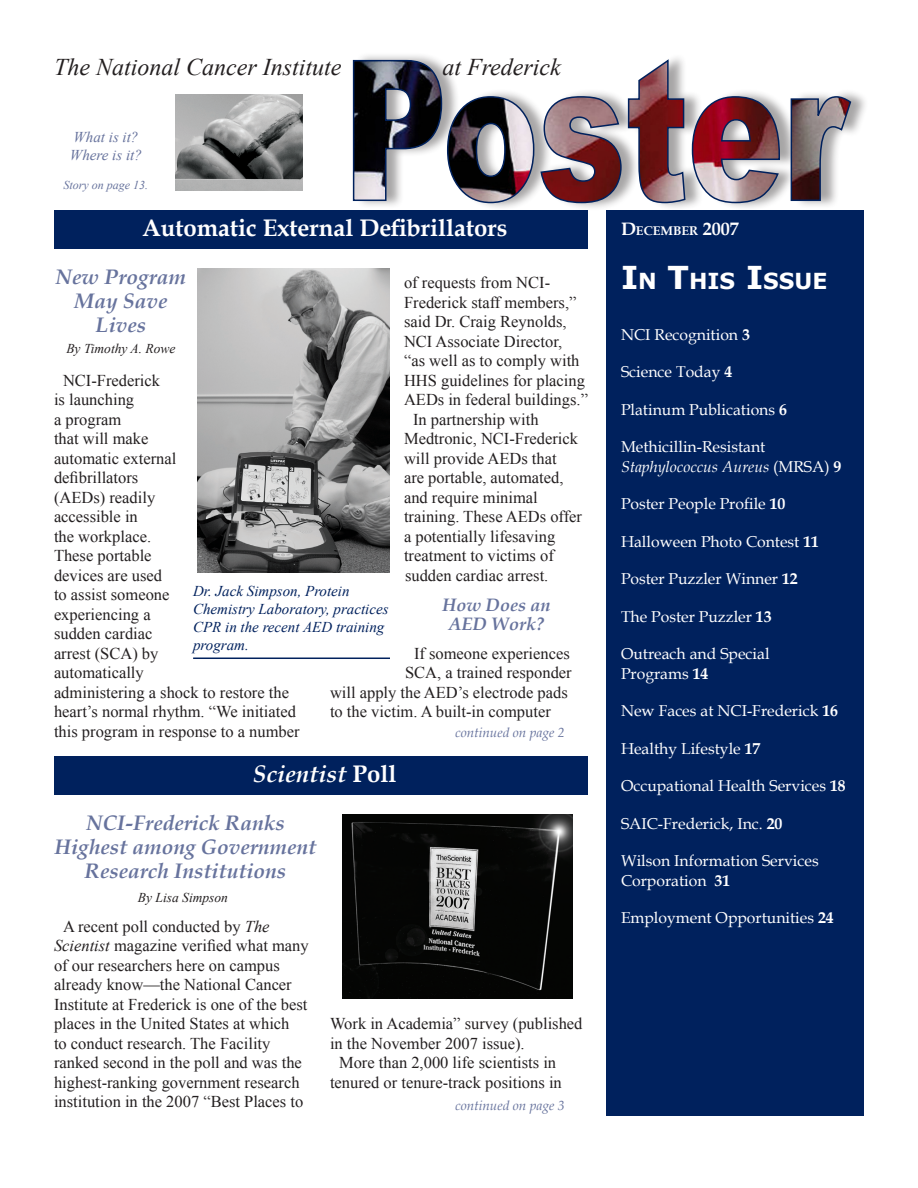
<style>
.page{position:relative;width:918px;height:1188px;background:#fff}
.page>*{position:absolute;margin:0;border:0;box-sizing:border-box;transform-origin:0 0}
.t1{font:italic 24px "Times New Roman";color:#231f20}
._16pt_White_Heading{font:700 24px "Book Antiqua";color:#fff}
._16pt_White_Heading-2{font:italic 700 24px "Book Antiqua";color:#fff}
.t2{font:700 22.05px "Verdana";color:#fff}
._14pt_2_Line_Subhead{font:italic 700 21px/24px "Book Antiqua";color:#67739d;text-align:center}
._14pt_3_Line_Subhead{font:italic 700 21px/24px "Book Antiqua";color:#67739d;text-align:center}
._12pt_SubSubhead{font:italic 700 18px/19.5px "Book Antiqua";color:#67739d;text-align:center}
.Main_Text{font:16.5px/19.5px "Times New Roman";color:#231f20}
.t3{font:15.75px/19.5px "Book Antiqua";color:#fff}
.Cutlines{font:italic 15px/18px "Times New Roman";color:#00215d}
.t4{font:italic 15px "Times New Roman";color:#67739d}
.jumpline_from{font:italic 13.5px "Book Antiqua";color:#67739d}
.Byline{font:italic 13.5px "Times New Roman";color:#231f20}
._14pt_2_Line_Subhead-2{font:italic 13.5px "Times New Roman";color:#231f20}
.t5{font:700 12.6px "Book Antiqua";color:#fff}
.t6{font:italic 12px "Times New Roman";color:#67739d}
.s1{font-style:normal}
.s2{font-style:italic}
.s3{font-size:18px}
.s4{font-size:31.5px}
.s5{font-weight:700}
</style>
<div class="page">
<div style="left:606px;top:210px;width:258px;height:906px;background:#00215d"></div>
<div style="left:54px;top:210px;width:534px;height:39px;background:#00215d"></div>
<div style="left:355px;top:51px;width:521px;height:166px;background:#231f20;opacity:.4"></div>
<svg style="left:352px;top:58px;width:500px;height:146px"></svg>
<img style="left:176px;top:94px;width:127px;height:96px">
<div style="left:54px;top:756px;width:534px;height:39px;background:#00215d"></div>
<img style="left:197px;top:269px;width:192px;height:304px">
<hr style="left:193px;top:658px;width:197px;height:1px;background:#00215d">
<img style="left:342px;top:814px;width:231px;height:185px">
<p class="t1" style="left:54px;top:50px;width:289px">The National Cancer Institute</p>
<p class="t1" style="left:442px;top:50px;width:120px">at Frederick</p>
<p class="t4" style="left:73px;top:127px;width:67px">What is it?</p>
<p class="t4" style="left:70px;top:145px;width:73px">Where is it?</p>
<p class="t6" style="left:64px;top:177px;width:86px">Story on page 13.</p>
<p class="_16pt_White_Heading" style="left:142px;top:211px;width:367px">Automatic External Defibrillators</p>
<p class="_14pt_3_Line_Subhead" style="left:56px;top:265px;width:132px">New Program<br>May Save<br>Lives</p>
<p class="Byline" style="left:66px;top:339px;width:111px">By Timothy A. Rowe</p>
<p class="Main_Text" style="left:54px;top:370px;width:247px;text-indent:9px">NCI-Frederick<br>is launching<br>a program<br>that will make<br>automatic external<br>defibrillators<br>(AEDs) readily<br>accessible in<br>the workplace.<br>These portable<br>devices are used<br>to assist someone<br>experiencing a<br>sudden cardiac<br>arrest (SCA) by<br>automatically<br>administering a shock to restore the heart’s normal rhythm. “We initiated this program in response to a number</p>
<p class="_16pt_White_Heading-2" style="left:253px;top:757px;width:145px">Scientist <span class="s1">Poll</span></p>
<p class="Main_Text" style="left:404px;top:272px;width:185px">of requests from NCI-<br>Frederick staff members,” said Dr. Craig Reynolds,<br>NCI Associate Director,<br>“as well as to comply with<br>HHS guidelines for placing<br>AEDs in federal buildings.”</p>
<p class="Main_Text" style="left:404px;top:409px;width:180px;text-indent:9px">In partnership with<br>Medtronic, NCI-Frederick will provide AEDs that<br>are portable, automated, and require minimal training. These AEDs offer a potentially lifesaving treatment to victims of sudden cardiac arrest.</p>
<p class="_12pt_SubSubhead" style="left:442px;top:595px;width:110px">How Does an<br>AED Work?</p>
<p class="Main_Text" style="left:414px;top:643px;width:157px">If someone experiences</p>
<p class="Main_Text" style="left:405px;top:662px;width:168px">SCA, a trained responder</p>
<p class="Main_Text" style="left:330px;top:682px;width:239px">will apply the AED’s electrode pads</p>
<p class="Main_Text" style="left:330px;top:701px;width:222px">to the victim. A built-in computer</p>
<p class="jumpline_from" style="left:455px;top:723px;width:111px">continued on page 2</p>
<p class="Cutlines" style="left:193px;top:582px;width:197px">Dr. Jack Simpson, Protein<br>Chemistry Laboratory, practices<br>CPR in the recent AED training program.</p>
<p class="_14pt_2_Line_Subhead" style="left:55px;top:811px;width:263px">NCI-Frederick Ranks<br>Highest among Government<br>Research Institutions</p>
<p class="_14pt_2_Line_Subhead-2" style="left:138px;top:888px;width:92px">By Lisa Simpson</p>
<p class="Main_Text" style="left:54px;top:916px;width:256px;text-indent:9px">A recent poll conducted by <span class="s2">The Scientist</span> magazine verified what many of our researchers here on campus already know—the National Cancer Institute at Frederick is one of the best places in the United States at which<br>to conduct research. The Facility ranked second in the poll and was the highest-ranking government research institution in the 2007 “Best Places to</p>
<p class="Main_Text" style="left:330px;top:1013px;width:254px">Work in Academia” survey (published in the November 2007 issue).</p>
<p class="Main_Text" style="left:330px;top:1052px;width:233px;text-align:center">More than 2,000 life scientists in tenured or tenure-track positions in</p>
<p class="jumpline_from" style="left:455px;top:1096px;width:111px">continued on page 3</p>
<p class="t5" style="left:621px;top:222px;width:119px"><span class="s3">D</span>ECEMBER <span class="s3">2007</span></p>
<p class="t2" style="left:621px;top:267px;width:208px"><span class="s4">I</span>N <span class="s4">T</span>HIS <span class="s4">I</span>SSUE</p>
<p class="t3" style="left:621px;top:324px;width:130px">NCI Recognition <span class="s5">3</span></p>
<p class="t3" style="left:621px;top:362px;width:113px">Science Today <span class="s5">4</span></p>
<p class="t3" style="left:621px;top:399px;width:167px">Platinum Publications <span class="s5">6</span></p>
<p class="t3" style="left:621px;top:437px;width:222px">Methicillin-Resistant<br><span class="s2">Staphylococcus Aureus</span> (MRSA) <span class="s5">9</span></p>
<p class="t3" style="left:621px;top:494px;width:166px">Poster People Profile <span class="s5">10</span></p>
<p class="t3" style="left:621px;top:531px;width:200px">Halloween Photo Contest <span class="s5">11</span></p>
<p class="t3" style="left:621px;top:569px;width:178px">Poster Puzzler Winner <span class="s5">12</span></p>
<p class="t3" style="left:621px;top:606px;width:152px">The Poster Puzzler <span class="s5">13</span></p>
<p class="t3" style="left:621px;top:644px;width:150px">Outreach and Special<br>Programs <span class="s5">14</span></p>
<p class="t3" style="left:621px;top:701px;width:219px">New Faces at NCI-Frederick <span class="s5">16</span></p>
<p class="t3" style="left:621px;top:738px;width:141px">Healthy Lifestyle <span class="s5">17</span></p>
<p class="t3" style="left:621px;top:776px;width:226px">Occupational Health Services <span class="s5">18</span></p>
<p class="t3" style="left:621px;top:813px;width:163px">SAIC-Frederick, Inc. <span class="s5">20</span></p>
<p class="t3" style="left:621px;top:851px;width:199px">Wilson Information Services<br>Corporation <span class="s5">31</span></p>
<p class="t3" style="left:621px;top:908px;width:214px">Employment Opportunities <span class="s5">24</span></p>
</div>
